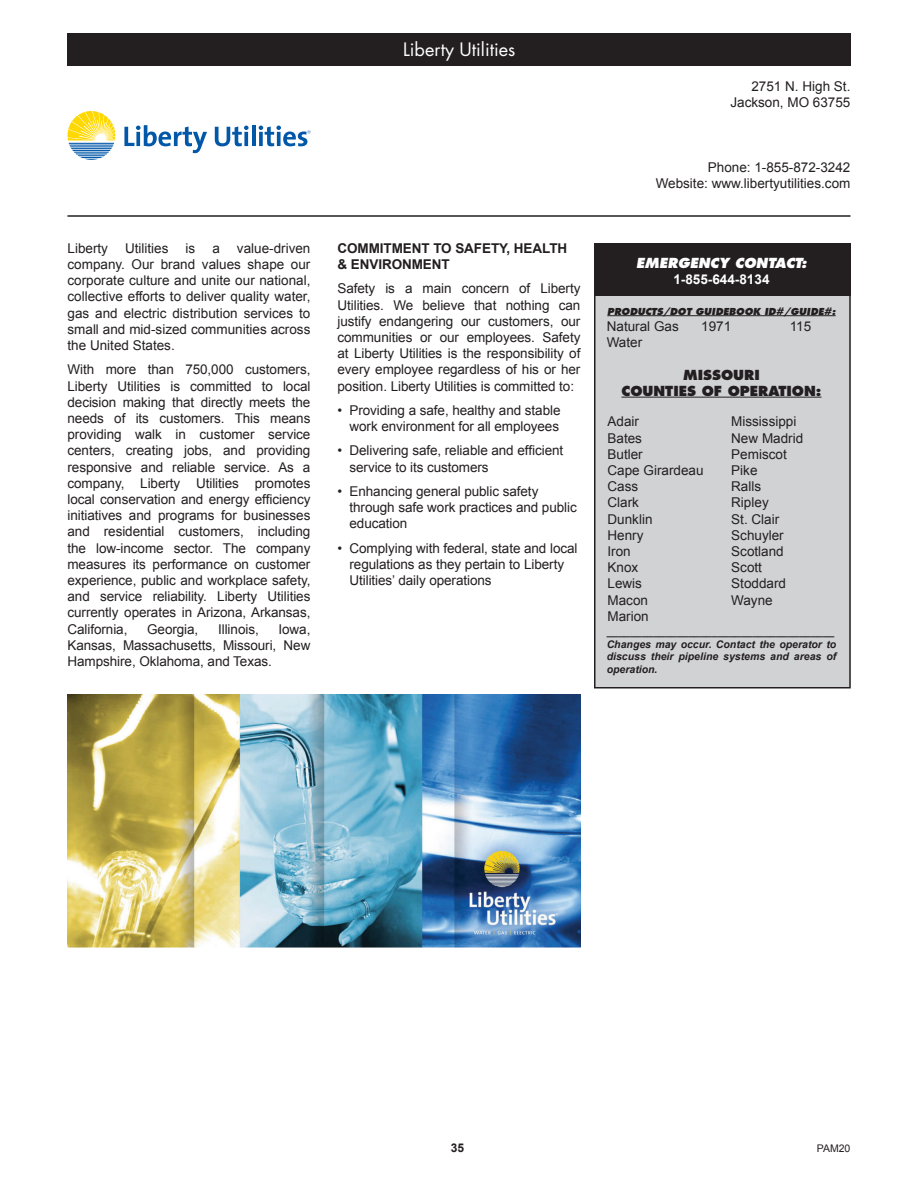
<style>
.page{position:relative;width:918px;height:1188px;background:#fff}
.page>*{position:absolute;margin:0;border:0;box-sizing:border-box;transform-origin:0 0}
.t1{font:18px "Futura";color:#fff}
.t2{font:13.5px/16.2px "Arial";letter-spacing:-.005em;color:#231f20;text-align:justify}
.t3{font:700 13.5px/16.2px "Arial";letter-spacing:-.005em;color:#231f20}
.t4{font:800 13.5px "Futura";color:#231f20}
.t5{font:italic 800 13.5px "Futura";color:#fff}
.t6{font:700 13.5px "Arial";color:#fff}
.t7{font:700 12px "Arial";color:#231f20}
.t8{font:italic 700 10.5px/12.6px "Arial";color:#231f20;text-align:justify}
.t9{font:10.5px "Arial";color:#231f20}
.t10{font:italic 800 9.3px "Futura";color:#231f20}
</style>
<div class="page">
<div style="left:68px;top:34px;width:783px;height:32px;background:#231f20"></div>
<div style="left:595px;top:244px;width:255px;height:444px;background:#d1d2d4"></div>
<div style="left:594px;top:243px;width:257px;height:445px;border:2px solid #231f20"></div>
<hr style="left:68px;top:215px;width:782px;height:2px;background:#231f20">
<div style="left:594px;top:244px;width:257px;height:52px;background:#231f20"></div>
<hr style="left:607px;top:315px;width:229px;height:1px;background:#231f20">
<hr style="left:621px;top:397px;width:201px;height:1px;background:#231f20">
<img style="left:68px;top:695px;width:512px;height:253px">
<svg style="left:124px;top:125px;width:83px;height:28px"></svg>
<svg style="left:215px;top:126px;width:34px;height:20px"></svg>
<hr style="left:252px;top:125px;width:3px;height:21px;background:#0157a8">
<svg style="left:259px;top:126px;width:51px;height:20px"></svg>
<svg style="left:68px;top:111px;width:47px;height:49px"></svg>
<p class="t2" style="left:68px;top:240px;width:245px;text-indent:169px">value-driven company. Our brand values shape our corporate culture and unite our national, collective efforts to deliver quality water, gas and electric distribution services to small and mid-sized communities across the United States.</p>
<p class="t2" style="left:68px;top:362px;width:245px">With more than 750,000 customers, Liberty Utilities is committed to local decision making that directly meets the needs of its customers. This means providing walk in customer service centers, creating jobs, and providing responsive and reliable service. As a company, Liberty Utilities promotes local conservation and energy efficiency initiatives and programs for businesses and residential customers, including the low-income sector. The company measures its performance on customer experience, public and workplace safety, and service reliability. Liberty Utilities currently operates in Arizona, Arkansas, California,</p>
<p class="t2" style="left:68px;top:240px;width:42px">Liberty</p>
<p class="t2" style="left:125px;top:240px;width:45px">Utilities</p>
<p class="t2" style="left:186px;top:240px;width:11px">is</p>
<p class="t2" style="left:212px;top:240px;width:9px">a</p>
<p class="t2" style="left:147px;top:621px;width:53px">Georgia,</p>
<p class="t2" style="left:218px;top:621px;width:42px">Illinois,</p>
<p class="t2" style="left:68px;top:621px;width:244px;text-indent:211px">Iowa, Kansas, Massachusetts, Missouri, New Hampshire, Oklahoma, and Texas.</p>
<p class="t1" style="left:403px;top:38px;width:114px">Liberty Utilities</p>
<p class="t3" style="left:338px;top:240px;width:231px">COMMITMENT TO SAFETY, HEALTH &amp; ENVIRONMENT</p>
<p class="t2" style="left:338px;top:281px;width:244px">Safety is a main concern of Liberty Utilities. We believe that nothing can justify endangering our customers, our communities or our employees. Safety at Liberty Utilities is the responsibility of every employee regardless of his or her position. Liberty Utilities is committed to:</p>
<p class="t2" style="left:338px;top:402px;width:225px;text-align:right">• Providing a safe, healthy and stable work environment for all employees</p>
<p class="t2" style="left:350px;top:443px;width:215px;text-indent:-12px">• Delivering safe, reliable and efficient service to its customers</p>
<p class="t2" style="left:350px;top:483px;width:229px;text-align:left;text-indent:-12px">• Enhancing general public safety through safe work practices and public education</p>
<p class="t2" style="left:350px;top:540px;width:230px;text-align:left;text-indent:-12px">• Complying with federal, state and local regulations as they pertain to Liberty<br>Utilities’ daily operations</p>
<p class="t2" style="left:751px;top:78px;width:101px">2751 N. High St.</p>
<p class="t2" style="left:730px;top:94px;width:122px">Jackson, MO 63755</p>
<p class="t2" style="left:708px;top:159px;width:144px">Phone: 1-855-872-3242</p>
<p class="t2" style="left:656px;top:175px;width:196px">Website: www.libertyutilities.com</p>
<p class="t5" style="left:636px;top:254px;width:172px">EMERGENCY CONTACT:</p>
<p class="t6" style="left:673px;top:271px;width:98px">1-855-644-8134</p>
<p class="t10" style="left:607px;top:305px;width:230px">PRODUCTS/DOT GUIDEBOOK ID#/GUIDE#:</p>
<p class="t2" style="left:607px;top:318px;width:74px">Natural Gas</p>
<p class="t2" style="left:701px;top:318px;width:32px">1971</p>
<p class="t2" style="left:790px;top:318px;width:23px">115</p>
<p class="t2" style="left:607px;top:334px;width:37px">Water</p>
<p class="t4" style="left:683px;top:366px;width:78px">MISSOURI</p>
<p class="t4" style="left:621px;top:382px;width:202px">COUNTIES OF OPERATION:</p>
<p class="t2" style="left:608px;top:414px;width:33px">Adair</p>
<p class="t2" style="left:608px;top:430px;width:36px">Bates</p>
<p class="t2" style="left:608px;top:446px;width:37px">Butler</p>
<p class="t2" style="left:608px;top:462px;width:98px">Cape Girardeau</p>
<p class="t2" style="left:608px;top:478px;width:32px">Cass</p>
<p class="t2" style="left:608px;top:495px;width:33px">Clark</p>
<p class="t2" style="left:608px;top:511px;width:47px">Dunklin</p>
<p class="t2" style="left:608px;top:527px;width:38px">Henry</p>
<p class="t2" style="left:608px;top:543px;width:25px">Iron</p>
<p class="t2" style="left:608px;top:559px;width:32px">Knox</p>
<p class="t2" style="left:608px;top:576px;width:36px">Lewis</p>
<p class="t2" style="left:608px;top:592px;width:42px">Macon</p>
<p class="t2" style="left:608px;top:608px;width:43px">Marion</p>
<p class="t2" style="left:731px;top:414px;width:67px">Mississippi</p>
<p class="t2" style="left:731px;top:430px;width:74px">New Madrid</p>
<p class="t2" style="left:731px;top:446px;width:57px">Pemiscot</p>
<p class="t2" style="left:731px;top:462px;width:28px">Pike</p>
<p class="t2" style="left:731px;top:478px;width:31px">Ralls</p>
<p class="t2" style="left:731px;top:495px;width:39px">Ripley</p>
<p class="t2" style="left:731px;top:511px;width:50px">St. Clair</p>
<p class="t2" style="left:731px;top:527px;width:54px">Schuyler</p>
<p class="t2" style="left:731px;top:543px;width:54px">Scotland</p>
<p class="t2" style="left:731px;top:559px;width:32px">Scott</p>
<p class="t2" style="left:731px;top:576px;width:56px">Stoddard</p>
<p class="t2" style="left:731px;top:592px;width:43px">Wayne</p>
<p class="t8" style="left:607px;top:626px;width:229px">_______________________________________</p>
<p class="t8" style="left:607px;top:638px;width:231px">Changes may occur. Contact the operator to discuss their pipeline systems and areas of operation.</p>
<p class="t7" style="left:451px;top:1140px;width:15px">35</p>
<p class="t9" style="left:817px;top:1141px;width:35px">PAM20</p>
</div>
